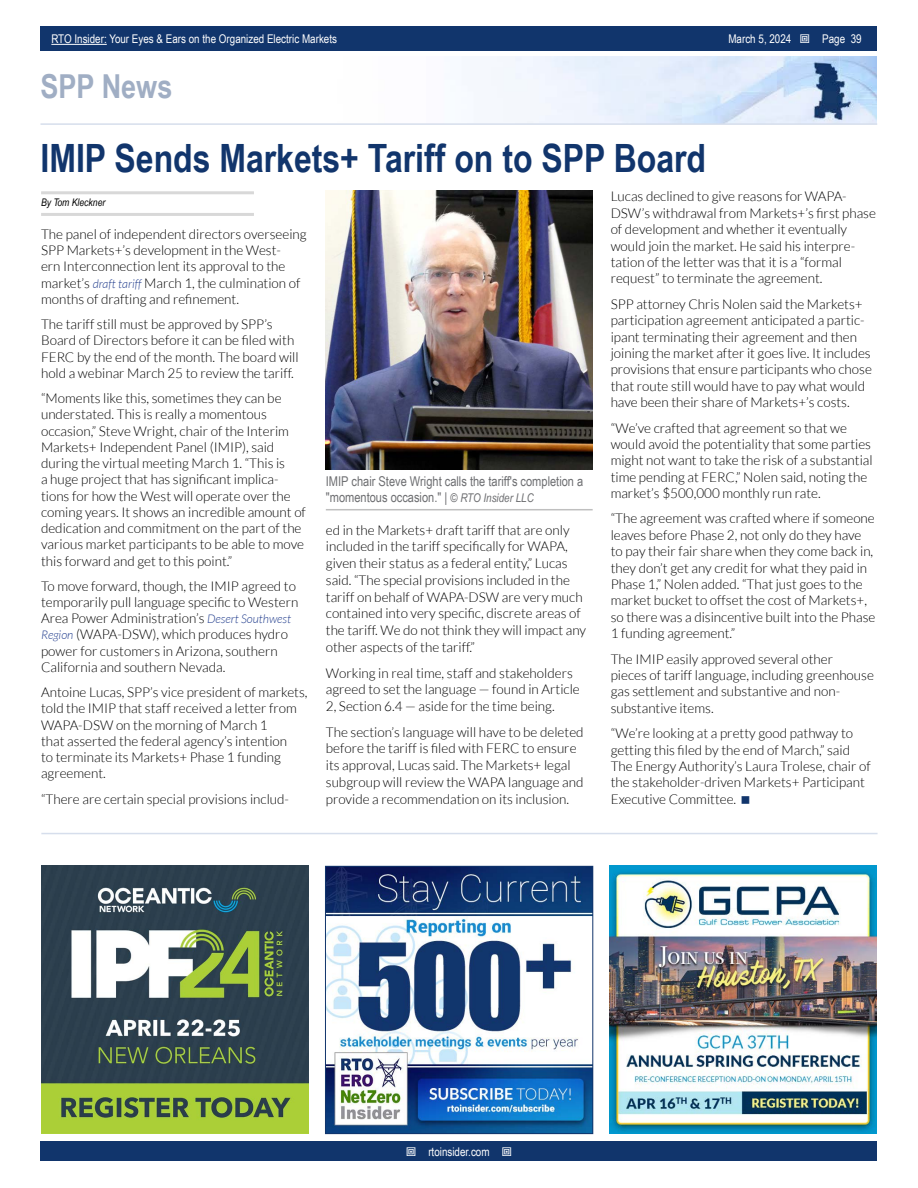
<style>
.page{position:relative;width:918px;height:1188px;background:#fff}
.page>*{position:absolute;margin:0;border:0;box-sizing:border-box;transform-origin:0 0}
.t1{font:700 39px "Arial Narrow";color:#11356c}
.t2{font:700 33px "Arial Narrow";color:#a0aec4}
.t3{font:300 13.5px/16.4px "Lato";color:#000}
.t4{font:13.5px/16.2px "Arial Narrow";color:#6d6e71}
.t5{font:12px "Arial Narrow";color:#fff}
.t6{font:italic 10.5px "Arial Narrow";color:#000}
.s1{font-style:italic;font-size:12px;color:#25408f}
.s2{font-style:italic;font-size:12px}
</style>
<div class="page">
<div style="left:41px;top:1142px;width:836px;height:19px;background:#11356c"></div>
<div style="left:41px;top:27px;width:836px;height:24px;background:#11356c"></div>
<hr style="left:51px;top:44px;width:56px;height:1px;background:#fff">
<img style="left:491px;top:56px;width:386px;height:67px">
<hr style="left:40px;top:123px;width:837px;height:2px;background:#d6deec">
<hr style="left:41px;top:191px;width:213px;height:3px;background:#d8d8d8">
<hr style="left:41px;top:213px;width:213px;height:3px;background:#d8d8d8">
<hr style="left:326px;top:509px;width:267px;height:1px;background:#bfbfbf">
<img style="left:326px;top:191px;width:267px;height:278px">
<img style="left:41px;top:866px;width:268px;height:267px">
<img style="left:609px;top:866px;width:268px;height:267px">
<hr style="left:41px;top:833px;width:837px;height:1px;background:#d6deec">
<img style="left:327px;top:868px;width:264px;height:264px">
<div style="left:325px;top:866px;width:268px;height:268px;border:1px solid #11356c"></div>
<p class="t5" style="left:51px;top:30px;width:287px">RTO Insider: Your Eyes &amp; Ears on the Organized Electric Markets</p>
<p class="t5" style="left:728px;top:30px;width:64px">March 5, 2024</p>
<p class="t5" style="left:822px;top:30px;width:41px">Page 39</p>
<h2 class="t2" style="left:40px;top:61px;width:133px">SPP News</h2>
<h1 class="t1" style="left:40px;top:129px;width:667px">IMIP Sends Markets+ Tariff on to SPP Board</h1>
<p class="t6" style="left:41px;top:195px;width:66px">By Tom Kleckner</p>
<p class="t3" style="left:41px;top:226px;width:267px">The panel of independent directors overseeing SPP Markets+’s development in the West-<br>ern Interconnection lent its approval to the market’s <span class="s1">draft tariff</span> March 1, the culmination of months of drafting and refinement.</p>
<p class="t3" style="left:41px;top:316px;width:259px">The tariff still must be approved by SPP’s Board of Directors before it can be filed with FERC by the end of the month. The board will hold a webinar March 25 to review the tariff.</p>
<p class="t3" style="left:41px;top:390px;width:266px">“Moments like this, sometimes they can be understated. This is really a momentous occasion,” Steve Wright, chair of the Interim Markets+ Independent Panel (IMIP), said during the virtual meeting March 1. “This is<br>a huge project that has significant implica&shy;tions for how the West will operate over the coming years. It shows an incredible amount of dedication and commitment on the part of the various market participants to be able to move this forward and get to this point.”</p>
<p class="t3" style="left:41px;top:578px;width:259px">To move forward, though, the IMIP agreed to temporarily pull language specific to Western Area Power Administration’s <span class="s1">Desert Southwest Region</span> (WAPA-DSW), which produces hydro power for customers in Arizona, southern California and southern Nevada.</p>
<p class="t3" style="left:41px;top:684px;width:268px">Antoine Lucas, SPP’s vice president of markets, told the IMIP that staff received a letter from WAPA-DSW on the morning of March 1<br>that asserted the federal agency’s intention<br>to terminate its Markets+ Phase 1 funding agreement.</p>
<p class="t3" style="left:41px;top:791px;width:250px">“There are certain special provisions includ-</p>
<p class="t3" style="left:611px;top:189px;width:267px">Lucas declined to give reasons for WAPA-DSW’s withdrawal from Markets+’s first phase of development and whether it eventually would join the market. He said his interpre&shy;tation of the letter was that it is a “formal request” to terminate the agreement.</p>
<p class="t3" style="left:611px;top:296px;width:263px">SPP attorney Chris Nolen said the Markets+ participation agreement anticipated a partic&shy;ipant terminating their agreement and then joining the market after it goes live. It includes provisions that ensure participants who chose that route still would have to pay what would have been their share of Markets+’s costs.</p>
<p class="t3" style="left:611px;top:420px;width:263px">“We’ve crafted that agreement so that we would avoid the potentiality that some parties might not want to take the risk of a substantial time pending at FERC,” Nolen said, noting the market’s $500,000 monthly run rate.</p>
<p class="t3" style="left:611px;top:511px;width:266px">“The agreement was crafted where if someone leaves before Phase 2, not only do they have to pay their fair share when they come back in, they don’t get any credit for what they paid in Phase 1,” Nolen added. “That just goes to the market bucket to offset the cost of Markets+, so there was a disincentive built into the Phase 1 funding agreement.”</p>
<p class="t3" style="left:611px;top:651px;width:265px">The IMIP easily approved several other<br>pieces of tariff language, including greenhouse gas settlement and substantive and non&shy;substantive items.</p>
<p class="t3" style="left:611px;top:725px;width:262px">“We’re looking at a pretty good pathway to getting this filed by the end of March,” said The Energy Authority’s Laura Trolese, chair of the stakeholder-driven Markets+ Participant Executive Committee.</p>
<p class="t4" style="left:326px;top:473px;width:259px">IMIP chair Steve Wright calls the tariff's completion a "momentous occasion." | <span class="s2">© RTO Insider LLC</span></p>
<p class="t3" style="left:326px;top:522px;width:262px;line-height:16.8px">ed in the Markets+ draft tariff that are only included in the tariff specifically for WAPA, given their status as a federal entity,” Lucas said. “The special provisions included in the tariff on behalf of WAPA-DSW are very much contained into very specific, discrete areas of the tariff. We do not think they will impact any other aspects of the tariff.”</p>
<p class="t3" style="left:326px;top:664px;width:255px;line-height:16.8px">Working in real time, staff and stakeholders agreed to set the language — found in Article<br>2, Section 6.4 — aside for the time being.</p>
<p class="t3" style="left:326px;top:724px;width:259px;line-height:16.8px">The section’s language will have to be deleted before the tariff is filed with FERC to ensure its approval, Lucas said. The Markets+ legal subgroup will review the WAPA language and provide a recommendation on its inclusion.</p>
<p class="t5" style="left:428px;top:1143px;width:63px">rtoinsider.com</p>
</div>
